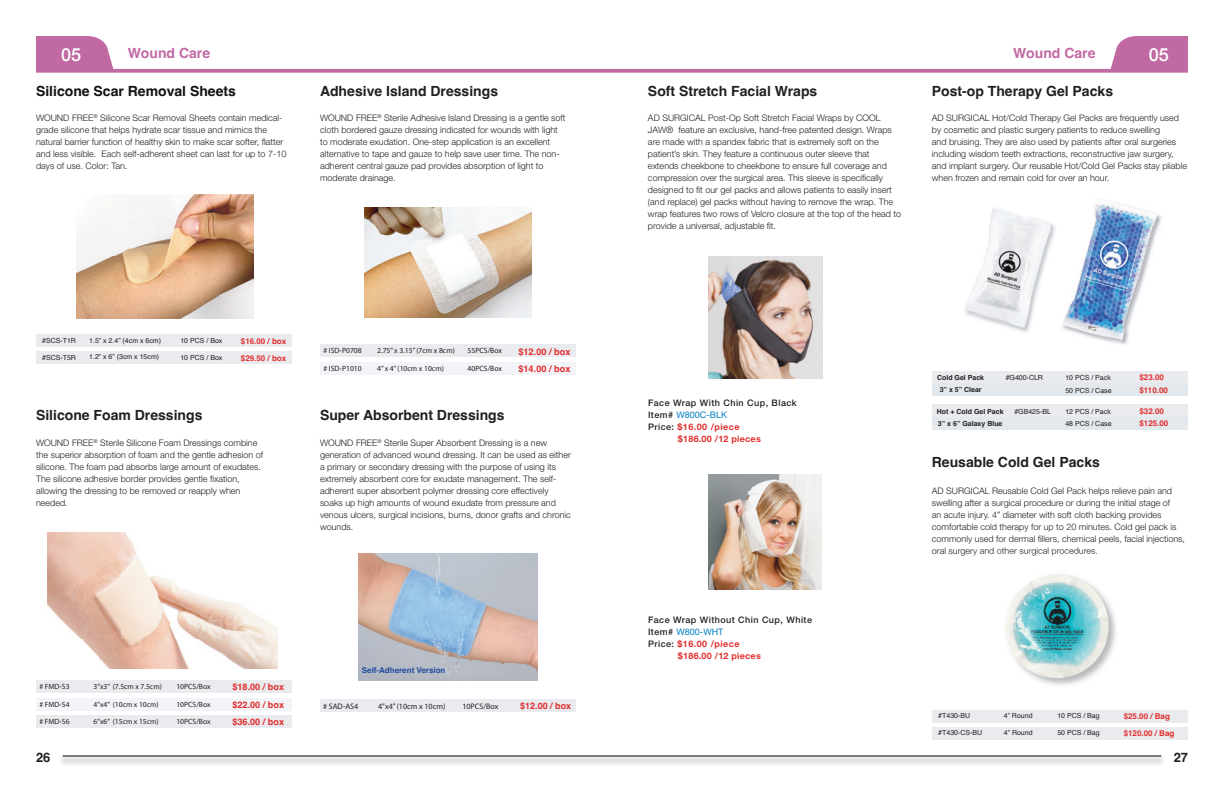
<style>
.page{position:relative;width:1224px;height:792px;background:#fff}
.page>*{position:absolute;margin:0;border:0;box-sizing:border-box;transform-origin:0 0}
.t1{font:500 18px "Helvetica Neue";color:#fff}
.t2{font:700 14px "Helvetica";color:#231f20}
.t3{font:700 14px "Helvetica";color:#101112}
.t4{font:700 14px "Helvetica";color:#c169a3}
.t5{font:700 13px "Helvetica";color:#231f20}
.t6{font:700 9.2px/17.3px "Helvetica";color:#e12e2e}
.t7{font:700 9.1px/17.1px "Helvetica";color:#e12e2e;text-align:justify}
.t8{font:300 9px/12px "Helvetica Neue LT Std";color:#231f20}
.t9{font:500 9px "Helvetica Neue LT Std";letter-spacing:.05em;color:#231f20}
.t10{font:700 9px "Helvetica Neue LT Std";letter-spacing:.05em;color:#e12e2e}
.t11{font:700 9px "Helvetica Neue LT Std";letter-spacing:.025em;color:#e12e2e}
.t12{font:9px "Helvetica Neue LT Std";color:#007fc4}
.t13{font:700 9px "Helvetica";color:#e12e2e}
.t14{font:700 8px/17.2px "Helvetica";color:#e12e2e}
.t15{font:8px "Myriad Pro";color:#231f20}
.t16{font:700 8px "Helvetica";color:#204d9d}
.t17{font:7.6px "Myriad Pro";color:#231f20}
.t18{font:7px "Helvetica";color:#231f20}
.t19{font:700 7px/12px "Helvetica";color:#231f20;text-align:center}
.s1{font-weight:500;color:#231f20}
</style>
<div class="page">
<img style="left:365px;top:208px;width:166px;height:110px">
<div style="left:320px;top:345px;width:256px;height:12px;background:#eaebef"></div>
<div style="left:320px;top:362px;width:256px;height:13px;background:#f3f4f7"></div>
<div style="left:36px;top:681px;width:256px;height:12px;background:#eaebef"></div>
<div style="left:36px;top:698px;width:256px;height:13px;background:#f3f4f7"></div>
<div style="left:36px;top:716px;width:256px;height:12px;background:#eaebef"></div>
<img style="left:48px;top:532px;width:230px;height:136px">
<img style="left:359px;top:554px;width:178px;height:126px">
<div style="left:320px;top:700px;width:256px;height:12px;background:#eaebef"></div>
<div style="left:36px;top:334px;width:256px;height:13px;background:#eaebef"></div>
<div style="left:36px;top:351px;width:256px;height:13px;background:#eaebef"></div>
<img style="left:77px;top:195px;width:176px;height:123px">
<svg style="left:36px;top:36px;width:1152px;height:37px"></svg>
<hr style="left:63px;top:756px;width:1098px;height:1px;background:#000">
<div style="left:932px;top:710px;width:256px;height:12px;background:#eaebef"></div>
<div style="left:932px;top:371px;width:256px;height:12px;background:#eaebef"></div>
<div style="left:932px;top:383px;width:256px;height:13px;background:#e2e8ec"></div>
<div style="left:932px;top:417px;width:256px;height:13px;background:#e2e8ec"></div>
<div style="left:932px;top:727px;width:256px;height:13px;background:#eaebef"></div>
<div style="left:932px;top:405px;width:256px;height:12px;background:#eaebef"></div>
<img style="left:973px;top:554px;width:80px;height:2px">
<img style="left:1005px;top:574px;width:111px;height:111px">
<img style="left:708px;top:256px;width:114px;height:123px">
<img style="left:708px;top:474px;width:114px;height:115px">
<img style="left:1111px;top:214px;width:51px;height:131px">
<img style="left:1062px;top:203px;width:95px;height:139px">
<img style="left:1011px;top:225px;width:44px;height:108px">
<img style="left:965px;top:208px;width:88px;height:120px">
<h1 class="t1" style="left:61px;top:40px;width:22px">05</h1>
<h2 class="t4" style="left:128px;top:45px;width:84px">Wound Care</h2>
<h2 class="t3" style="left:36px;top:83px;width:201px">Silicone Scar Removal Sheets</h2>
<p class="t8" style="left:36px;top:112px;width:252px">WOUND FREE<sup>®</sup> Silicone Scar Removal Sheets contain medical&shy;grade silicone that helps hydrate scar tissue and mimics the natural barrier function of healthy skin to make scar softer, flatter and less visible. Each self-adherent sheet can last for up to 7-10 days of use. Color: Tan.</p>
<h2 class="t2" style="left:320px;top:83px;width:180px">Adhesive Island Dressings</h2>
<p class="t8" style="left:320px;top:112px;width:247px">WOUND FREE<sup>®</sup> Sterile Adhesive Island Dressing is a gentle soft cloth bordered gauze dressing indicated for wounds with light to moderate exudation. One-step application is an excellent alternative to tape and gauze to help save user time. The non&shy;adherent central gauze pad provides absorption of light to moderate drainage.</p>
<p class="t18" style="left:42px;top:335px;width:35px">#SCS-T1R</p>
<p class="t18" style="left:42px;top:352px;width:35px">#SCS-T5R</p>
<p class="t18" style="left:89px;top:335px;width:73px">1.5” x 2.4” (4cm x 6cm)</p>
<p class="t18" style="left:89px;top:352px;width:72px">1.2” x 6” (3cm x 15cm)</p>
<p class="t18" style="left:180px;top:335px;width:44px">10 PCS / Box</p>
<p class="t18" style="left:180px;top:352px;width:44px">10 PCS / Box</p>
<p class="t14" style="left:241px;top:333px;width:47px">$16.00 / box $29.50 / box</p>
<h2 class="t2" style="left:36px;top:407px;width:168px">Silicone Foam Dressings</h2>
<p class="t8" style="left:36px;top:436px;width:229px">WOUND FREE<sup>®</sup> Sterile Silicone Foam Dressings combine the superior absorption of foam and the gentle adhesion of silicone. The foam pad absorbs large amount of exudates.<br>The silicone adhesive border provides gentle fixation, allowing the dressing to be removed or reapply when needed.</p>
<p class="t17" style="left:324px;top:346px;width:40px"># ISD-P0708</p>
<p class="t17" style="left:377px;top:346px;width:79px">2.75” x 3.15” (7cm x 8cm)</p>
<p class="t17" style="left:468px;top:346px;width:36px">55PCS/Box</p>
<p class="t17" style="left:324px;top:364px;width:40px"># ISD-P1010</p>
<p class="t17" style="left:377px;top:364px;width:68px">4” x 4” (10cm x 10cm)</p>
<p class="t17" style="left:468px;top:364px;width:36px">40PCS/Box</p>
<p class="t6" style="left:518px;top:344px;width:54px">$12.00 / box $14.00 / box</p>
<h2 class="t2" style="left:320px;top:407px;width:186px">Super Absorbent Dressings</h2>
<p class="t8" style="left:320px;top:436px;width:252px">WOUND FREE<sup>®</sup> Sterile Super Absorbent Dressing is a new generation of advanced wound dressing. It can be used as either a primary or secondary dressing with the purpose of using its extremely absorbent core for exudate management. The self&shy;adherent super absorbent polymer dressing core effectively soaks up high amounts of wound exudate from pressure and venous ulcers, surgical incisions, burns, donor grafts and chronic wounds.</p>
<p class="t17" style="left:39px;top:682px;width:32px"># FMD-S3</p>
<p class="t17" style="left:94px;top:682px;width:70px">3”x3” (7.5cm x 7.5cm)</p>
<p class="t17" style="left:176px;top:682px;width:36px">10PCS/Box</p>
<p class="t17" style="left:39px;top:700px;width:32px"># FMD-S4</p>
<p class="t17" style="left:94px;top:700px;width:67px">4”x4” (10cm x 10cm)</p>
<p class="t17" style="left:176px;top:700px;width:36px">10PCS/Box</p>
<p class="t17" style="left:40px;top:717px;width:32px"># FMD-S6</p>
<p class="t17" style="left:94px;top:717px;width:67px">6”x6” (15cm x 15cm)</p>
<p class="t17" style="left:176px;top:717px;width:36px">10PCS/Box</p>
<h3 class="t5" style="left:36px;top:750px;width:16px">26</h3>
<p class="t7" style="left:233px;top:680px;width:53px">$18.00 / box $22.00 / box $36.00 / box</p>
<p class="t16" style="left:362px;top:665px;width:85px">Self-Adherent Version</p>
<p class="t15" style="left:323px;top:701px;width:37px"># SAD-AS4</p>
<p class="t15" style="left:378px;top:702px;width:69px">4”x4” (10cm x 10cm)</p>
<p class="t15" style="left:462px;top:701px;width:38px">10PCS/Box</p>
<p class="t13" style="left:520px;top:701px;width:53px">$12.00 / box</p>
<h2 class="t4" style="left:1013px;top:45px;width:84px">Wound Care</h2>
<h1 class="t1" style="left:1149px;top:40px;width:22px">05</h1>
<h2 class="t2" style="left:648px;top:83px;width:171px">Soft Stretch Facial Wraps</h2>
<h2 class="t2" style="left:932px;top:83px;width:183px">Post-op Therapy Gel Packs</h2>
<p class="t8" style="left:648px;top:112px;width:255px">AD SURGICAL Post-Op Soft Stretch Facial Wraps by COOL JAW® feature an exclusive, hand-free patented design. Wraps are made with a spandex fabric that is extremely soft on the patient’s skin. They feature a continuous outer sleeve that extends cheekbone to cheekbone to ensure full coverage and compression over the surgical area. This sleeve is specifically designed to fit our gel packs and allows patients to easily insert (and replace) gel packs without having to remove the wrap. The wrap features two rows of Velcro closure at the top of the head to provide a universal, adjustable fit.</p>
<p class="t8" style="left:932px;top:112px;width:257px">AD SURGICAL Hot/Cold Therapy Gel Packs are frequently used by cosmetic and plastic surgery patients to reduce swelling<br>and bruising. They are also used by patients after oral surgeries including wisdom teeth extractions, reconstructive jaw surgery, and implant surgery. Our reusable Hot/Cold Gel Packs stay pliable when frozen and remain cold for over an hour.</p>
<p class="t9" style="left:648px;top:397px;width:150px">Face Wrap With Chin Cup, Black</p>
<p class="t12" style="left:648px;top:409px;width:81px"><span class="s1">Item#</span> W800C-BLK</p>
<p class="t10" style="left:648px;top:421px;width:93px"><span class="s1">Price:</span> $16.00 /piece</p>
<p class="t11" style="left:678px;top:433px;width:84px">$186.00 /12 pieces</p>
<p class="t9" style="left:648px;top:615px;width:166px">Face Wrap Without Chin Cup, White</p>
<p class="t12" style="left:648px;top:627px;width:77px"><span class="s1">Item#</span> W800-WHT</p>
<p class="t10" style="left:648px;top:638px;width:93px"><span class="s1">Price:</span> $16.00 /piece</p>
<p class="t11" style="left:678px;top:650px;width:84px">$186.00 /12 pieces</p>
<p class="t19" style="left:937px;top:372px;width:49px">Cold Gel Pack<br>3” x 5” Clear</p>
<p class="t19" style="left:937px;top:406px;width:68px;text-align:left">Hot + Cold Gel Pack<br>3” x 6” Galaxy Blue</p>
<p class="t18" style="left:1006px;top:372px;width:39px">#G400-CLR</p>
<p class="t18" style="left:1014px;top:406px;width:38px">#GB425-BL</p>
<p class="t18" style="left:1065px;top:372px;width:47px">10 PCS / Pack</p>
<p class="t18" style="left:1065px;top:406px;width:47px">12 PCS / Pack</p>
<p class="t18" style="left:1065px;top:385px;width:48px">50 PCS / Case</p>
<p class="t18" style="left:1065px;top:418px;width:48px">48 PCS / Case</p>
<h2 class="t2" style="left:932px;top:453px;width:170px">Reusable Cold Gel Packs</h2>
<p class="t14" style="left:1140px;top:370px;width:26px">$23.00</p>
<p class="t14" style="left:1140px;top:404px;width:26px">$32.00</p>
<p class="t14" style="left:1140px;top:382px;width:30px">$110.00</p>
<p class="t14" style="left:1140px;top:415px;width:30px">$125.00</p>
<p class="t8" style="left:932px;top:484px;width:255px">AD SURGICAL Reusable Cold Gel Pack helps relieve pain and swelling after a surgical procedure or during the initial stage of<br>an acute injury. 4” diameter with soft cloth backing provides comfortable cold therapy for up to 20 minutes. Cold gel pack is commonly used for dermal fillers, chemical peels, facial injections, oral surgery and other surgical procedures.</p>
<p class="t18" style="left:938px;top:710px;width:33px">#T430-BU</p>
<p class="t18" style="left:938px;top:727px;width:45px">#T430-CS-BU</p>
<p class="t18" style="left:1004px;top:710px;width:30px">4” Round</p>
<p class="t18" style="left:1004px;top:727px;width:30px">4” Round</p>
<p class="t18" style="left:1057px;top:710px;width:44px">10 PCS / Bag</p>
<p class="t14" style="left:1124px;top:709px;width:48px">$25.00 / Bag</p>
<p class="t18" style="left:1057px;top:727px;width:44px">50 PCS / Bag</p>
<p class="t14" style="left:1124px;top:725px;width:52px">$120.00 / Bag</p>
<h3 class="t5" style="left:1174px;top:750px;width:16px">27</h3>
</div>
